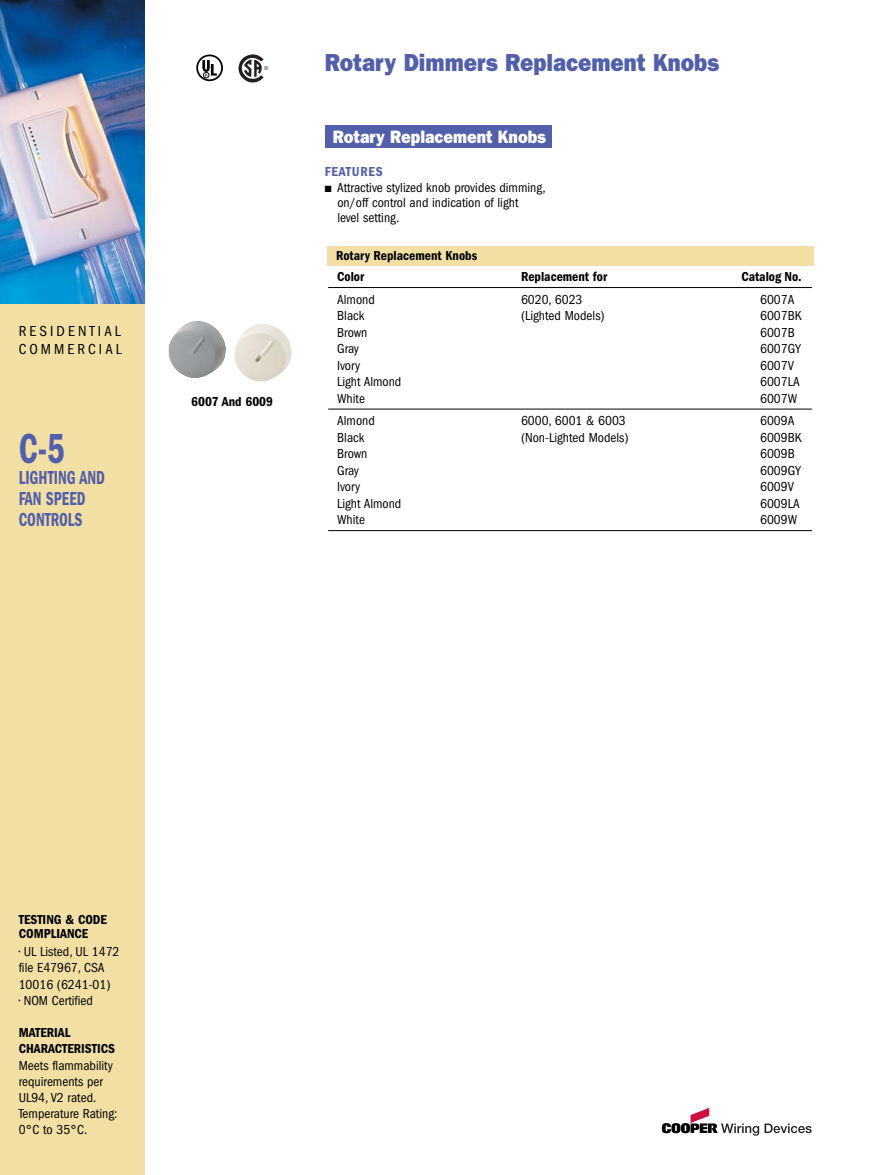
<style>
.page{position:relative;width:885px;height:1175px;background:#fff}
.page>*{position:absolute;margin:0;border:0;box-sizing:border-box;transform-origin:0 0}
.t1{font:600 condensed 43.5px "Franklin Gothic";color:#525faa;scale:.8 1}
.t2{font:800 24.75px "Franklin Gothic";color:#525faa;scale:.9 1}
.t3{font:600 condensed 19.5px/21px "Franklin Gothic";color:#525faa;scale:.8 1}
.t4{font:800 18px "Franklin Gothic";color:#fff;scale:.9 1}
.t5{font:condensed 15px/18px "Franklin Gothic";letter-spacing:.205em;color:#000}
.t6{font:condensed 13.5px/16.2px "Franklin Gothic";color:#000}
.t7{font:600 condensed 13.5px/14.7px "Franklin Gothic";color:#000}
.t8{font:600 condensed 13.5px "Franklin Gothic";letter-spacing:.055em;color:#525faa}
.t9{font:condensed 5.4px "Univers";color:#231f20}
</style>
<div class="page">
<div style="left:0;top:3px;width:144px;height:1171px;background:#f1dfa3"></div>
<img style="left:0;top:0;width:144px;height:303px">
<div style="left:326px;top:125px;width:226px;height:23px;background:#525faa"></div>
<div style="left:327px;top:246px;width:487px;height:19px;background:#f1dfa3"></div>
<hr style="left:328px;top:287px;width:484px;height:1px;background:#000">
<hr style="left:328px;top:409px;width:484px;height:1px;background:#000">
<hr style="left:328px;top:530px;width:484px;height:1px;background:#000">
<svg style="left:238px;top:54px;width:26px;height:29px"></svg>
<svg style="left:196px;top:54px;width:27px;height:27px"></svg>
<img style="left:168px;top:321px;width:124px;height:61px">
<svg style="left:662px;top:1108px;width:97px;height:27px"></svg>
<svg style="left:765px;top:1123px;width:47px;height:10px"></svg>
<p class="t5" style="left:19px;top:323px;width:104px">RESIDENTIAL<br>COMMERCIAL</p>
<h1 class="t1" style="left:19px;top:433px;width:59px">C-5</h1>
<h3 class="t3" style="left:19px;top:468px;width:109px">LIGHTING AND<br>FAN SPEED<br>CONTROLS</h3>
<p class="t9" style="left:264px;top:66px;width:6px">®</p>
<p class="t7" style="left:191px;top:395px;width:83px">6007 And 6009</p>
<h2 class="t2" style="left:325px;top:54px;width:440px">Rotary Dimmers Replacement Knobs</h2>
<h3 class="t4" style="left:333px;top:130px;width:238px">Rotary Replacement Knobs</h3>
<p class="t8" style="left:325px;top:167px;width:59px">FEATURES</p>
<p class="t6" style="left:337px;top:181px;width:210px;line-height:15px;text-indent:-13px">■ Attractive stylized knob provides dimming, on/off control and indication of light<br>level setting.</p>
<p class="t7" style="left:336px;top:249px;width:143px">Rotary Replacement Knobs</p>
<p class="t7" style="left:337px;top:270px;width:29px">Color</p>
<p class="t7" style="left:521px;top:270px;width:88px">Replacement for</p>
<p class="t7" style="left:741px;top:270px;width:62px">Catalog No.</p>
<p class="t6" style="left:337px;top:292px;width:39px">Almond</p>
<p class="t6" style="left:521px;top:292px;width:63px">6020, 6023</p>
<p class="t6" style="left:760px;top:292px;width:36px">6007A</p>
<p class="t6" style="left:337px;top:309px;width:29px">Black</p>
<p class="t6" style="left:521px;top:309px;width:85px">(Lighted Models)</p>
<p class="t6" style="left:760px;top:309px;width:43px">6007BK</p>
<p class="t6" style="left:337px;top:325px;width:32px">Brown</p>
<p class="t6" style="left:760px;top:325px;width:36px">6007B</p>
<p class="t6" style="left:337px;top:342px;width:23px">Gray</p>
<p class="t6" style="left:760px;top:342px;width:42px">6007GY</p>
<p class="t6" style="left:337px;top:358px;width:25px">Ivory</p>
<p class="t6" style="left:760px;top:358px;width:35px">6007V</p>
<p class="t6" style="left:337px;top:375px;width:66px">Light Almond</p>
<p class="t6" style="left:760px;top:375px;width:41px">6007LA</p>
<p class="t6" style="left:337px;top:391px;width:29px">White</p>
<p class="t6" style="left:760px;top:391px;width:39px">6007W</p>
<p class="t6" style="left:337px;top:414px;width:39px">Almond</p>
<p class="t6" style="left:521px;top:414px;width:106px">6000, 6001 &amp; 6003</p>
<p class="t6" style="left:760px;top:414px;width:36px">6009A</p>
<p class="t6" style="left:337px;top:430px;width:29px">Black</p>
<p class="t6" style="left:521px;top:430px;width:109px">(Non-Lighted Models)</p>
<p class="t6" style="left:760px;top:430px;width:43px">6009BK</p>
<p class="t6" style="left:337px;top:447px;width:32px">Brown</p>
<p class="t6" style="left:760px;top:447px;width:36px">6009B</p>
<p class="t6" style="left:337px;top:463px;width:23px">Gray</p>
<p class="t6" style="left:760px;top:463px;width:42px">6009GY</p>
<p class="t6" style="left:337px;top:480px;width:25px">Ivory</p>
<p class="t6" style="left:760px;top:480px;width:35px">6009V</p>
<p class="t6" style="left:337px;top:496px;width:66px">Light Almond</p>
<p class="t6" style="left:760px;top:496px;width:41px">6009LA</p>
<p class="t6" style="left:337px;top:513px;width:29px">White</p>
<p class="t6" style="left:760px;top:513px;width:39px">6009W</p>
<p class="t7" style="left:19px;top:913px;width:90px">TESTING &amp; CODE<br>COMPLIANCE</p>
<p class="t6" style="left:19px;top:944px;width:102px">• UL Listed, UL 1472 file E47967, CSA<br>10016 (6241-01)</p>
<p class="t6" style="left:19px;top:993px;width:76px">• NOM Certified</p>
<p class="t7" style="left:19px;top:1025px;width:98px;line-height:16.2px">MATERIAL<br>CHARACTERISTICS</p>
<p class="t6" style="left:19px;top:1058px;width:100px">Meets flammability requirements per<br>UL94, V2 rated.<br>Temperature Rating:<br>0°C to 35°C.</p>
</div>
